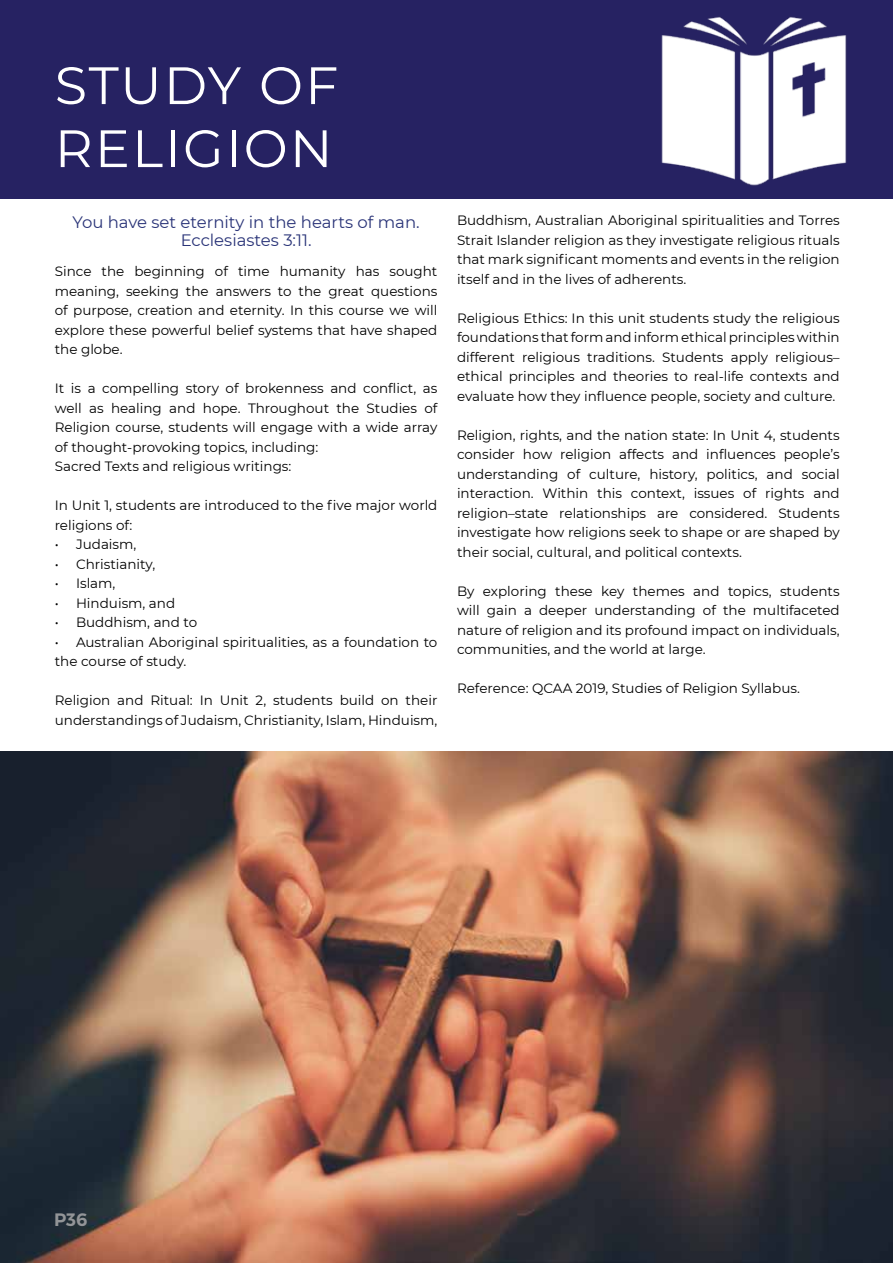
<style>
.page{position:relative;width:893px;height:1263px;background:#fff}
.page>*{position:absolute;margin:0;border:0;box-sizing:border-box;transform-origin:0 0}
.t1{font:52.5px/63px "Montserrat";letter-spacing:.04em;color:#fff}
.t2{font:600 18px "Montserrat";color:#939598}
.t3{font:16.5px/18px "Montserrat";color:#2a3478;text-align:center}
.t4{font:13.5px/19.5px "Montserrat";color:#000;text-align:justify}
</style>
<div class="page">
<div style="left:0;top:0;width:893px;height:198px;background:#262262"></div>
<img style="left:1px;top:752px;width:892px;height:510px">
<img style="left:661px;top:17px;width:186px;height:169px">
<h1 class="t1" style="left:55px;top:52px;width:285px">STUDY OF<br>RELIGION</h1>
<p class="t3" style="left:73px;top:213px;width:349px">You have set eternity in the hearts of man.<br>Ecclesiastes 3:11.</p>
<p class="t4" style="left:55px;top:261px;width:384px">Since the beginning of time humanity has sought meaning, seeking the answers to the great questions of purpose, creation and eternity. In this course we will explore these powerful belief systems that have shaped the globe.</p>
<p class="t4" style="left:55px;top:378px;width:384px;text-align:left">It is a compelling story of brokenness and conflict, as well as healing and hope. Throughout the Studies of Religion course, students will engage with a wide array of thought-provoking topics, including:<br>Sacred Texts and religious writings:</p>
<p class="t4" style="left:55px;top:495px;width:384px">In Unit 1, students are introduced to the five major world religions of:</p>
<p class="t4" style="left:55px;top:534px;width:83px">• Judaism,</p>
<p class="t4" style="left:55px;top:554px;width:102px">• Christianity,</p>
<p class="t4" style="left:55px;top:573px;width:62px">• Islam,</p>
<p class="t4" style="left:55px;top:593px;width:122px">• Hinduism, and</p>
<p class="t4" style="left:55px;top:612px;width:144px">• Buddhism, and to</p>
<p class="t4" style="left:55px;top:632px;width:384px">• Australian Aboriginal spiritualities, as a foundation to the course of study.</p>
<p class="t4" style="left:55px;top:690px;width:384px">Religion and Ritual: In Unit 2, students build on their understandings of Judaism, Christianity, Islam, Hinduism,</p>
<p class="t4" style="left:457px;top:210px;width:384px">Buddhism, Australian Aboriginal spiritualities and Torres Strait Islander religion as they investigate religious rituals that mark significant moments and events in the religion itself and in the lives of adherents.</p>
<p class="t4" style="left:457px;top:307px;width:384px">Religious Ethics: In this unit students study the religious foundations that form and inform ethical principles within different religious traditions. Students apply religious– ethical principles and theories to real-life contexts and evaluate how they influence people, society and culture.</p>
<p class="t4" style="left:457px;top:424px;width:384px">Religion, rights, and the nation state: In Unit 4, students consider how religion affects and influences people’s understanding of culture, history, politics, and social interaction. Within this context, issues of rights and religion–state relationships are considered. Students investigate how religions seek to shape or are shaped by their social, cultural, and political contexts.</p>
<p class="t4" style="left:457px;top:580px;width:384px">By exploring these key themes and topics, students will gain a deeper understanding of the multifaceted nature of religion and its profound impact on individuals, communities, and the world at large.</p>
<p class="t4" style="left:457px;top:678px;width:344px">Reference: QCAA 2019, Studies of Religion Syllabus.</p>
<h2 class="t2" style="left:54px;top:1209px;width:35px">P36</h2>
</div>
